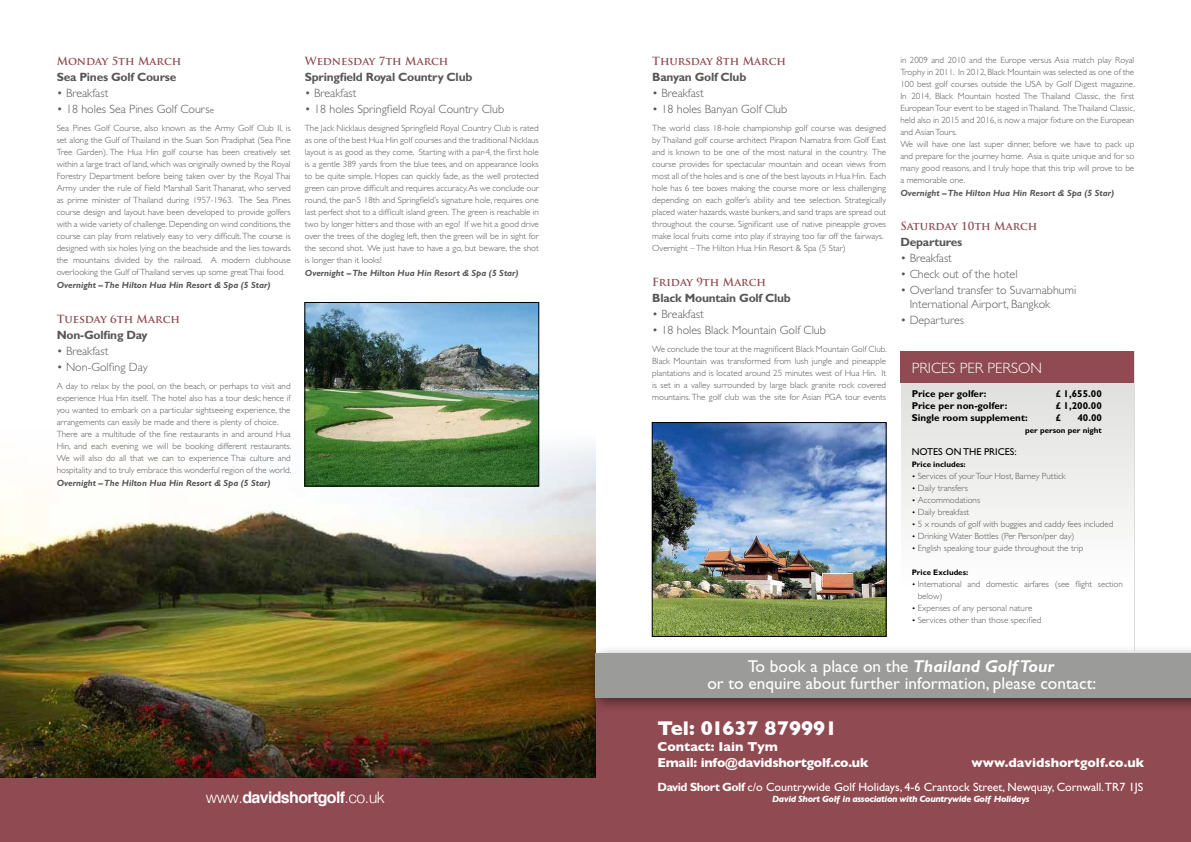
<style>
.page{position:relative;width:1191px;height:842px;background:#fff}
.page>*{position:absolute;margin:0;border:0;box-sizing:border-box;transform-origin:0 0}
.t1{font:700 20.2px "Gill Sans";color:#fff}
.t2{font:17.2px/16.6px "Gill Sans Std";color:#fff;text-align:center}
.t3{font:700 16px "Helvetica";letter-spacing:-.04em;color:#fff}
.t4{font:300 15px "Gill Sans Std";color:#fff}
.t5{font:700 13.2px/16px "Gill Sans";letter-spacing:-.02em;color:#fff}
.t6{font:700 13.2px "Gill Sans";color:#fff}
.t7{font:300 12px/14px "Gill Sans Std";color:#575756}
.t8{font:700 12px "Gill Sans Std";letter-spacing:-.02em;color:#575756}
.t9{font:12px "Gill Sans Std";color:#fff}
.t10{font:700 11px "Trajan Pro";color:#904a51}
.t11{font:10px "Gill Sans Std";color:#000}
.t12{font:700 9.9px "Gill Sans Std";color:#000}
.t13{font:italic 700 9.1px "Gill Sans";letter-spacing:-.04em;color:#fff}
.t14{font:300 9px/12px "Gill Sans Std";color:#575756}
.t15{font:italic 700 9px "Gill Sans Std";color:#575756}
.t16{font:700 8px "Gill Sans Std";color:#000}
.s1{font-size:9px}
.s2{font-weight:300}
.s3{font-size:8px;color:#000}
.s4{font-weight:700;font-style:italic}
.s5{font-weight:700}
</style>
<div class="page">
<img style="left:0;top:429px;width:595px;height:350px">
<svg style="left:900px;top:382px;width:234px;height:143px;fill:#eaeae9"></svg>
<div style="left:900px;top:351px;width:234px;height:31px;background:#904a51"></div>
<div style="left:596px;top:669px;width:595px;height:173px;background:#904a51"></div>
<div style="left:586px;top:645px;width:605px;height:69px;background:#000;opacity:.5"></div>
<div style="left:595px;top:653px;width:596px;height:45px;background:#9b9b9a"></div>
<div style="left:0;top:779px;width:595px;height:63px;background:#904a51"></div>
<img style="left:654px;top:424px;width:230px;height:211px">
<div style="left:652px;top:422px;width:234px;height:215px;border:1px solid #000"></div>
<img style="left:307px;top:304px;width:230px;height:180px">
<div style="left:305px;top:302px;width:234px;height:184px;border:1px solid #000"></div>
<p class="t10" style="left:57px;top:54px;width:126px">Monday 5th March</p>
<h3 class="t8" style="left:57px;top:70px;width:121px">Sea Pines Golf Course</h3>
<h3 class="t7" style="left:57px;top:86px;width:53px">• Breakfast</h3>
<h3 class="t7" style="left:57px;top:102px;width:159px">• 18 holes Sea Pines Golf Cours<span class="s1">e</span></h3>
<p class="t14" style="left:57px;top:122px;width:235px;text-align:justify">Sea Pines Golf Course, also known as the Army Golf Club II, is set along the Gulf of Thailand in the Suan Son Pradiphat (Sea Pine Tree Garden). The Hua Hin golf course has been creatively set within a large tract of land, which was originally owned by the Royal Forestry Department before being taken over by the Royal Thai Army under the rule of Field Marshall Sarit Thanarat, who served as prime minister of Thailand during 1957-1963. The Sea Pines course design and layout have been developed to provide golfers with a wide variety of challenge. Depending on wind conditions, the course can play from relatively easy to very difficult. The course is designed with six holes lying on the beachside and the lies towards the mountains divided by the railroad. A modern clubhouse overlooking the Gulf of Thailand serves up some great Thai food.</p>
<p class="t15" style="left:57px;top:280px;width:215px">Overnight – The Hilton Hua Hin Resort &amp; Spa (5 Star)</p>
<p class="t10" style="left:57px;top:312px;width:125px">Tuesday 6th March</p>
<h3 class="t8" style="left:57px;top:328px;width:92px">Non-Golfing Day</h3>
<h3 class="t7" style="left:57px;top:344px;width:53px">• Breakfast</h3>
<h3 class="t7" style="left:57px;top:360px;width:93px">• Non-Golfing Day</h3>
<p class="t14" style="left:57px;top:380px;width:236px">A day to relax by the pool, on the beach, or perhaps to visit and experience Hua Hin itself. The hotel also has a tour desk; hence if you wanted to embark on a particular sightseeing experience, the arrangements can easily be made and there is plenty of choice.<br>There are a multitude of the fine restaurants in and around Hua Hin, and each evening we will be booking different restaurants.<br>We will also do all that we can to experience Thai culture and hospitality and to truly embrace this wonderful region of the world.</p>
<p class="t15" style="left:57px;top:478px;width:215px">Overnight – The Hilton Hua Hin Resort &amp; Spa (5 Star)</p>
<p class="t10" style="left:305px;top:54px;width:145px">Wednesday 7th March</p>
<h3 class="t8" style="left:305px;top:70px;width:169px">Springfield Royal Country Club</h3>
<h3 class="t7" style="left:305px;top:86px;width:53px">• Breakfast</h3>
<h3 class="t7" style="left:305px;top:102px;width:201px">• 18 holes Springfield Royal Country Club</h3>
<p class="t14" style="left:305px;top:122px;width:235px;text-align:justify">The Jack Nicklaus designed Springfield Royal Country Club is rated as one of the best Hua Hin golf courses and the traditional Nicklaus layout is as good as they come. Starting with a par-4, the first hole is a gentle 389 yards from the blue tees, and on appearance looks to be quite simple. Hopes can quickly fade, as the well protected green can prove difficult and requires accuracy. As we conclude our round, the par-5 18th and Springfield’s signature hole, requires one last perfect shot to a difficult island green. The green is reachable in two by longer hitters and those with an ego! If we hit a good drive over the trees of the dogleg left, then the green will be in sight for the second shot. We just have to have a go, but beware, the shot is longer than it looks!</p>
<p class="t15" style="left:305px;top:268px;width:215px">Overnight – The Hilton Hua Hin Resort &amp; Spa (5 Star)</p>
<h3 class="t3" style="left:206px;top:784px;width:181px"><span class="s2">www.</span>davidshortgolf<span class="s2">.co.uk</span></h3>
<p class="t10" style="left:652px;top:54px;width:135px">Thursday 8th March</p>
<h3 class="t8" style="left:652px;top:70px;width:96px">Banyan Golf Club</h3>
<h3 class="t7" style="left:652px;top:86px;width:53px">• Breakfast</h3>
<h3 class="t7" style="left:652px;top:102px;width:137px">• 18 holes Banyan Golf Club</h3>
<p class="t14" style="left:652px;top:122px;width:235px">The world class 18-hole championship golf course was designed by Thailand golf course architect Pirapon Namatra from Golf East and is known to be one of the most natural in the country. The course provides for spectacular mountain and ocean views from most all of the holes and is one of the best layouts in Hua Hin. Each hole has 6 tee boxes making the course more or less challenging depending on each golfer’s ability and tee selection. Strategically placed water hazards, waste bunkers, and sand traps are spread out throughout the course. Significant use of native pineapple groves make local fruits come into play if straying too far off the fairways.<br>Overnight – The Hilton Hua Hin Resort &amp; Spa (5 Star)</p>
<p class="t10" style="left:652px;top:275px;width:115px">Friday 9th March</p>
<h3 class="t8" style="left:652px;top:291px;width:140px">Black Mountain Golf Club</h3>
<h3 class="t7" style="left:652px;top:307px;width:53px">• Breakfast</h3>
<h3 class="t7" style="left:652px;top:323px;width:175px">• 18 holes Black Mountain Golf Club</h3>
<p class="t14" style="left:652px;top:343px;width:236px;text-align:justify">We conclude the tour at the magnificent Black Mountain Golf Club.<br>Black Mountain was transformed from lush jungle and pineapple plantations and is located around 25 minutes west of Hua Hin. It is set in a valley surrounded by large black granite rock covered mountains. The golf club was the site for Asian PGA tour events</p>
<p class="t14" style="left:900px;top:54px;width:236px">in 2009 and 2010 and the Europe versus Asia match play Royal Trophy in 2011. In 2012, Black Mountain was selected as one of the 100 best golf courses outside the USA by Golf Digest magazine.<br>In 2014, Black Mountain hosted The Thailand Classic, the first European Tour event to be staged in Thailand. The Thailand Classic, held also in 2015 and 2016, is now a major fixture on the European and Asian Tours.<br>We will have one last super dinner, before we have to pack up and prepare for the journey home. Asia is quite unique and for so many good reasons, and I truly hope that this trip will prove to be a memorable one.</p>
<p class="t15" style="left:900px;top:188px;width:215px">Overnight – The Hilton Hua Hin Resort &amp; Spa (5 Star)</p>
<p class="t10" style="left:900px;top:219px;width:139px">Saturday 10th March</p>
<h3 class="t8" style="left:900px;top:235px;width:63px">Departures</h3>
<h3 class="t7" style="left:900px;top:251px;width:53px">• Breakfast</h3>
<h3 class="t7" style="left:900px;top:267px;width:119px">• Check out of the hotel</h3>
<h3 class="t7" style="left:909px;top:283px;width:168px;text-indent:-9px">• Overland transfer to Suvarnabhumi<br>International Airport, Bangkok</h3>
<h3 class="t7" style="left:900px;top:313px;width:65px">• Departures</h3>
<h3 class="t4" style="left:911px;top:359px;width:132px">PRICES PER PERSON</h3>
<p class="t12" style="left:911px;top:387px;width:76px">Price per golfer:</p>
<p class="t12" style="left:1055px;top:387px;width:48px">£ 1,655.00</p>
<p class="t12" style="left:911px;top:400px;width:97px">Price per non-golfer:</p>
<p class="t12" style="left:1055px;top:400px;width:48px">£ 1,200.00</p>
<p class="t12" style="left:911px;top:412px;width:117px">Single room supplement:</p>
<p class="t12" style="left:1055px;top:412px;width:7px">£</p>
<p class="t12" style="left:1077px;top:412px;width:26px">40.00</p>
<p class="t16" style="left:1025px;top:426px;width:78px">per person per night</p>
<p class="t11" style="left:911px;top:446px;width:106px">NOTES ON THE PRICES:</p>
<p class="t16" style="left:911px;top:460px;width:55px">Price includes:</p>
<p class="t14" style="left:911px;top:470px;width:155px"><span class="s3">•</span> Services of your Tour Host, Barney Puttick</p>
<p class="t14" style="left:911px;top:482px;width:58px"><span class="s3">•</span> Daily transfers</p>
<p class="t14" style="left:911px;top:494px;width:70px"><span class="s3">•</span> Accommodations</p>
<p class="t14" style="left:911px;top:506px;width:59px"><span class="s3">•</span> Daily breakfast</p>
<p class="t14" style="left:911px;top:518px;width:203px"><span class="s3">•</span> 5 x rounds of golf with buggies and caddy fees included</p>
<p class="t14" style="left:911px;top:530px;width:164px"><span class="s3">•</span> Drinking Water Bottles (Per Person/per day)</p>
<p class="t14" style="left:911px;top:542px;width:173px"><span class="s3">•</span> English speaking tour guide throughout the trip</p>
<p class="t16" style="left:911px;top:568px;width:58px">Price Excludes:</p>
<p class="t14" style="left:917px;top:578px;width:207px;text-indent:-6px"><span class="s3">•</span> International and domestic airfares (see flight section below)</p>
<p class="t14" style="left:911px;top:602px;width:122px"><span class="s3">•</span> Expenses of any personal nature</p>
<p class="t14" style="left:911px;top:614px;width:131px"><span class="s3">•</span> Services other than those specified</p>
<h2 class="t2" style="left:707px;top:658px;width:390px">To book a place on the <span class="s4">Thailand Golf Tour<br></span>or to enquire about further information, please contact:</h2>
<h1 class="t1" style="left:657px;top:712px;width:181px">Tel: 01637 879991</h1>
<h3 class="t5" style="left:657px;top:738px;width:212px">Contact: Iain Tym<br>Email: info@davidshortgolf.co.uk</h3>
<h3 class="t6" style="left:971px;top:752px;width:174px">www.davidshortgolf.co.uk</h3>
<h3 class="t9" style="left:657px;top:780px;width:487px"><span class="s5">David Short Golf</span> c/o Countrywide Golf Holidays, 4-6 Crantock Street, Newquay, Cornwall.TR7 1JS</h3>
<p class="t13" style="left:772px;top:793px;width:259px">David Short Golf in association with Countrywide Golf Holidays</p>
</div>
